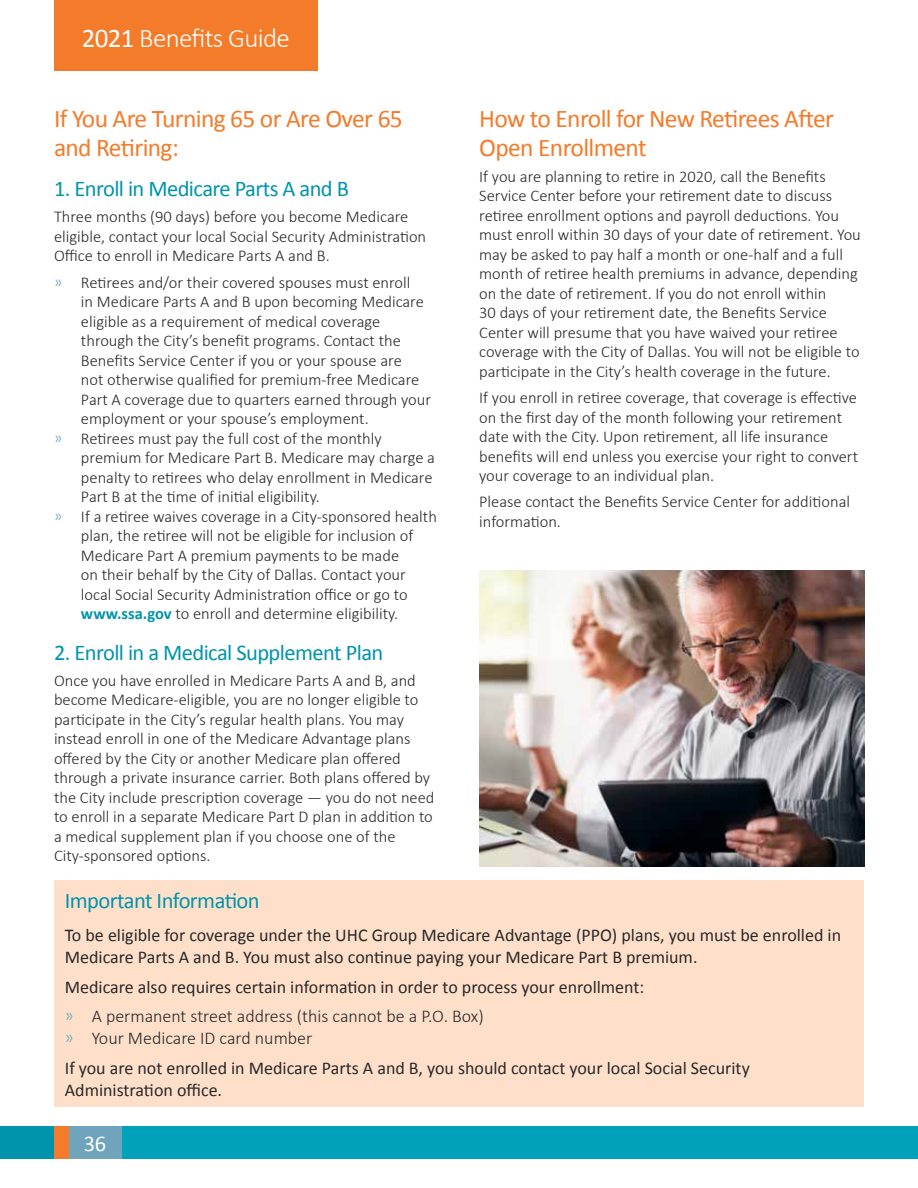
<style>
.page{position:relative;width:918px;height:1188px;background:#fff}
.page>*{position:absolute;margin:0;border:0;box-sizing:border-box;transform-origin:0 0}
.t1{font:300 27px "Calibri";letter-spacing:-.025em;color:#fff}
.t2{font:25.5px/28.5px "Calibri";letter-spacing:-.025em;color:#f47b29}
.t3{font:22.5px "Calibri";letter-spacing:-.025em;color:#0094ac}
.t4{font:22.5px "Calibri";color:#fff}
.t5{font:18px/29.2px "Calibri";color:#292829}
.t6{font:300 16.5px/19.5px "Calibri";color:#292829}
.s1{font-weight:400}
.s2{color:#70a4bd}
.s3{font-weight:700;color:#0094ac}
.s4{font-weight:300;color:#70a4bd}
.s5{font-weight:300}
</style>
<div class="page">
<div style="left:54px;top:0;width:264px;height:71px;background:#f47b29"></div>
<div style="left:0;top:1126px;width:918px;height:33px;background:#00a2b9"></div>
<div style="left:68px;top:1126px;width:54px;height:33px;background:#70a4bd"></div>
<div style="left:54px;top:1126px;width:14px;height:33px;background:#f47b29"></div>
<div style="left:0;top:1126px;width:54px;height:33px;background:#0094ac"></div>
<div style="left:54px;top:881px;width:810px;height:226px;background:#fee0ca"></div>
<img style="left:479px;top:570px;width:385px;height:296px">
<h1 class="t1" style="left:82px;top:21px;width:209px"><span class="s1">2021</span> Benefits Guide</h1>
<h2 class="t2" style="left:54px;top:104px;width:350px">If You Are Turning 65 or Are Over 65 and Retiring:</h2>
<h3 class="t3" style="left:54px;top:174px;width:296px">1. Enroll in Medicare Parts A and B</h3>
<p class="t6" style="left:54px;top:206px;width:374px">Three months (90 days) before you become Medicare eligible, contact your local Social Security Administration<br>Office to enroll in Medicare Parts A and B.</p>
<p class="t6" style="left:54px;top:272px;width:358px"><span class="s2">ͫ</span> Retirees and/or their covered spouses must enroll</p>
<p class="t6" style="left:81px;top:291px;width:344px">in Medicare Parts A and B upon becoming Medicare</p>
<p class="t6" style="left:81px;top:311px;width:301px">eligible as a requirement of medical coverage</p>
<p class="t6" style="left:81px;top:330px;width:321px">through the City’s benefit programs. Contact the</p>
<p class="t6" style="left:81px;top:350px;width:322px">Benefits Service Center if you or your spouse are</p>
<p class="t6" style="left:81px;top:369px;width:340px">not otherwise qualified for premium-free Medicare</p>
<p class="t6" style="left:81px;top:389px;width:352px">Part A coverage due to quarters earned through your</p>
<p class="t6" style="left:81px;top:408px;width:289px">employment or your spouse’s employment.</p>
<p class="t6" style="left:54px;top:428px;width:329px"><span class="s2">ͫ</span> Retirees must pay the full cost of the monthly</p>
<p class="t6" style="left:81px;top:447px;width:356px">premium for Medicare Part B. Medicare may charge a</p>
<p class="t6" style="left:81px;top:467px;width:353px">penalty to retirees who delay enrollment in Medicare</p>
<p class="t6" style="left:81px;top:486px;width:240px">Part B at the time of initial eligibility.</p>
<p class="t6" style="left:54px;top:506px;width:384px"><span class="s2">ͫ</span> If a retiree waives coverage in a City-sponsored health</p>
<p class="t6" style="left:81px;top:525px;width:334px">plan, the retiree will not be eligible for inclusion of</p>
<p class="t6" style="left:81px;top:545px;width:320px">Medicare Part A premium payments to be made</p>
<p class="t6" style="left:81px;top:564px;width:326px">on their behalf by the City of Dallas. Contact your</p>
<p class="t6" style="left:81px;top:584px;width:328px">local Social Security Administration office or go to</p>
<p class="t6" style="left:81px;top:603px;width:319px"><span class="s3">www.ssa.gov</span> to enroll and determine eligibility.</p>
<h3 class="t3" style="left:54px;top:638px;width:331px">2. Enroll in a Medical Supplement Plan</h3>
<p class="t6" style="left:54px;top:670px;width:382px">Once you have enrolled in Medicare Parts A and B, and become Medicare-eligible, you are no longer eligible to participate in the City’s regular health plans. You may instead enroll in one of the Medicare Advantage plans offered by the City or another Medicare plan offered through a private insurance carrier. Both plans offered by the City include prescription coverage — you do not need to enroll in a separate Medicare Part D plan in addition to a medical supplement plan if you choose one of the City-sponsored options.</p>
<h2 class="t2" style="left:479px;top:104px;width:356px">How to Enroll for New Retirees After<br>Open Enrollment</h2>
<p class="t6" style="left:479px;top:166px;width:383px">If you are planning to retire in 2020, call the Benefits Service Center before your retirement date to discuss retiree enrollment options and payroll deductions. You must enroll within 30 days of your date of retirement. You may be asked to pay half a month or one-half and a full month of retiree health premiums in advance, depending on the date of retirement. If you do not enroll within<br>30 days of your retirement date, the Benefits Service Center will presume that you have waived your retiree coverage with the City of Dallas. You will not be eligible to participate in the City’s health coverage in the future.</p>
<p class="t6" style="left:479px;top:387px;width:380px">If you enroll in retiree coverage, that coverage is effective on the first day of the month following your retirement date with the City. Upon retirement, all life insurance benefits will end unless you exercise your right to convert your coverage to an individual plan.</p>
<p class="t6" style="left:479px;top:491px;width:372px">Please contact the Benefits Service Center for additional information.</p>
<h3 class="t3" style="left:65px;top:887px;width:196px">Important Information</h3>
<p class="t5" style="left:65px;top:924px;width:778px;line-height:22.5px">To be eligible for coverage under the UHC Group Medicare Advantage (PPO) plans, you must be enrolled in<br>Medicare Parts A and B. You must also continue paying your Medicare Part B premium.</p>
<p class="t5" style="left:65px;top:972px;width:581px">Medicare also requires certain information in order to process your enrollment: <span class="s4">ͫ</span> <span class="s5">A permanent street address (this cannot be a P.O. Box)</span></p>
<p class="t5" style="left:65px;top:1024px;width:687px"><span class="s4">ͫ</span> <span class="s5">Your Medicare ID card number<br></span>If you are not enrolled in Medicare Parts A and B, you should contact your local Social Security</p>
<p class="t5" style="left:65px;top:1076px;width:159px">Administration office.</p>
<h3 class="t4" style="left:84px;top:1129px;width:24px">36</h3>
</div>
